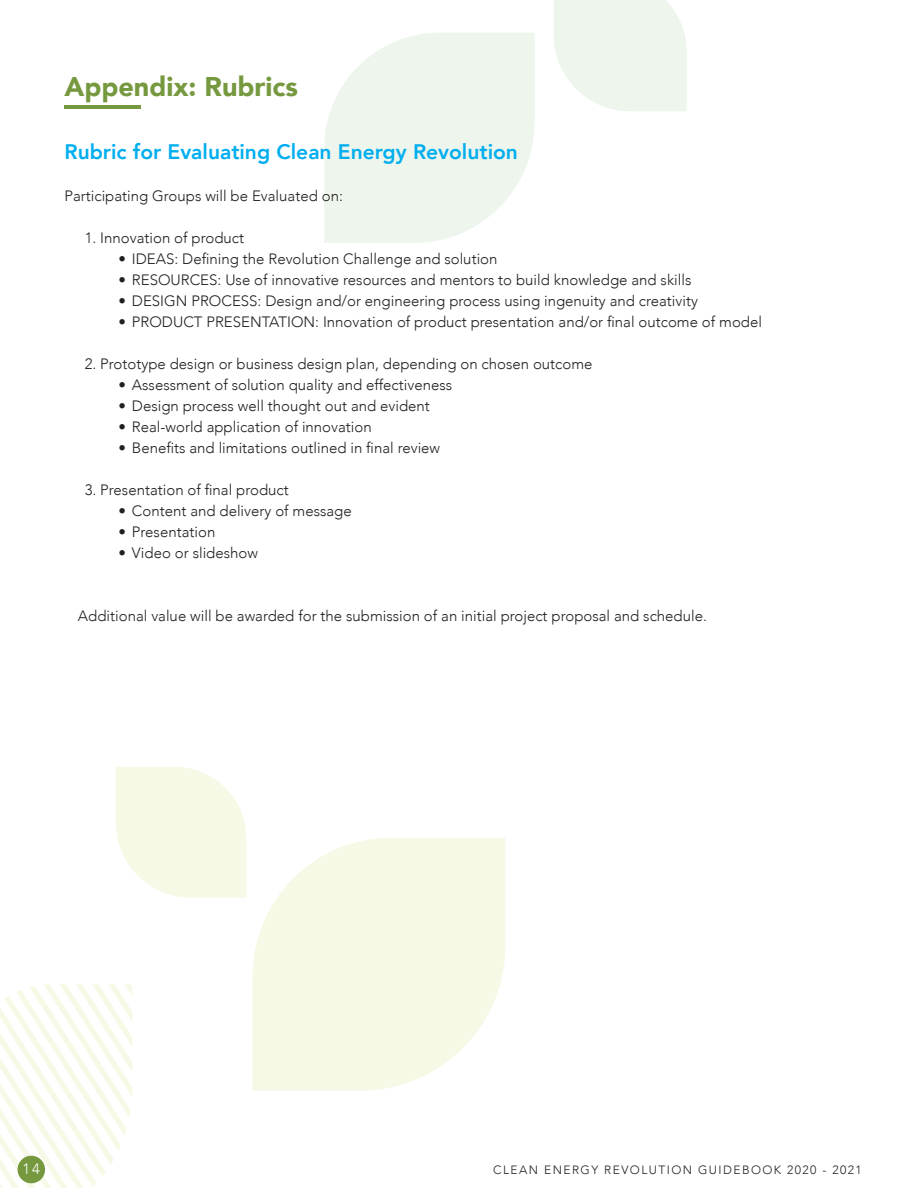
<style>
.page{position:relative;width:918px;height:1188px;background:#fff}
.page>*{position:absolute;margin:0;border:0;box-sizing:border-box;transform-origin:0 0}
.main_title{font:900 27px "Avenir";color:#76993f}
.subtitle{font:800 21px "Avenir";color:#00aeef}
.bullet{font:300 15px "Avenir";color:#231f20}
.body{font:300 15px "Avenir";color:#231f20}
.t1{font:300 15px "Avenir";color:#fff}
.t2{font:300 12px "Avenir";letter-spacing:.12em;color:#231f20}
</style>
<div class="page">
<svg style="left:0;top:984px;width:132px;height:204px"></svg>
<svg style="left:252px;top:838px;width:253px;height:253px;background:#f6f9e8"></svg>
<svg style="left:116px;top:767px;width:131px;height:131px;background:#f6f9e8"></svg>
<svg style="left:554px;top:0;width:133px;height:111px;background:#eef6ee"></svg>
<svg style="left:324px;top:33px;width:211px;height:210px;background:#eff6ef"></svg>
<hr style="left:64px;top:105px;width:77px;height:4px;background:#76993f">
<div style="left:18px;top:1156px;width:27px;height:27px;background:#76993f;border-radius:50%"></div>
<p class="main_title" style="left:64px;top:63px;width:235px">Appendix: Rubrics</p>
<p class="subtitle" style="left:64px;top:135px;width:455px">Rubric for Evaluating Clean Energy Revolution</p>
<p class="body" style="left:64px;top:187px;width:280px">Participating Groups will be Evaluated on:</p>
<p class="body" style="left:85px;top:229px;width:161px">1. Innovation of product</p>
<p class="bullet" style="left:118px;top:250px;width:381px">• IDEAS: Defining the Revolution Challenge and solution</p>
<p class="bullet" style="left:118px;top:271px;width:574px">• RESOURCES: Use of innovative resources and mentors to build knowledge and skills</p>
<p class="bullet" style="left:118px;top:292px;width:581px">• DESIGN PROCESS: Design and/or engineering process using ingenuity and creativity</p>
<p class="bullet" style="left:118px;top:313px;width:645px">• PRODUCT PRESENTATION: Innovation of product presentation and/or final outcome of model</p>
<p class="body" style="left:85px;top:355px;width:509px">2. Prototype design or business design plan, depending on chosen outcome</p>
<p class="bullet" style="left:118px;top:376px;width:335px">• Assessment of solution quality and effectiveness</p>
<p class="bullet" style="left:118px;top:397px;width:313px">• Design process well thought out and evident</p>
<p class="bullet" style="left:118px;top:418px;width:255px">• Real-world application of innovation</p>
<p class="bullet" style="left:118px;top:439px;width:323px">• Benefits and limitations outlined in final review</p>
<p class="body" style="left:85px;top:481px;width:206px">3. Presentation of final product</p>
<p class="bullet" style="left:118px;top:502px;width:235px">• Content and delivery of message</p>
<p class="bullet" style="left:118px;top:523px;width:98px">• Presentation</p>
<p class="bullet" style="left:118px;top:544px;width:141px">• Video or slideshow</p>
<p class="bullet" style="left:78px;top:607px;width:630px">Additional value will be awarded for the submission of an initial project proposal and schedule.</p>
<p class="t1" style="left:23px;top:1160px;width:19px">14</p>
<p class="t2" style="left:493px;top:1163px;width:370px">CLEAN ENERGY REVOLUTION GUIDEBOOK 2020 - 2021</p>
</div>
